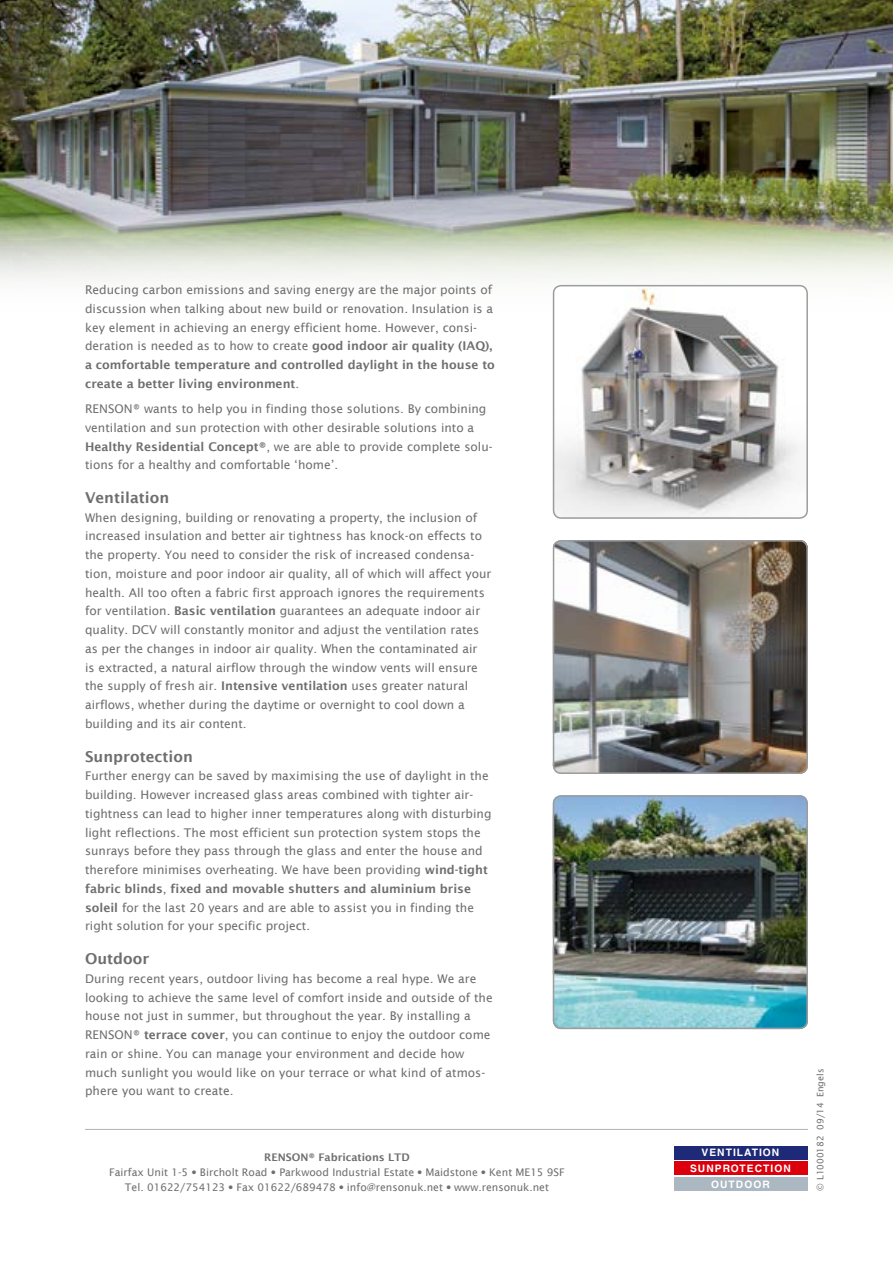
<style>
.page{position:relative;width:893px;height:1263px;background:#fff}
.page>*{position:absolute;margin:0;border:0;box-sizing:border-box;transform-origin:0 0}
.t1{font:600 15px "Lucida Sans";color:#6e6e6e}
.t2{font:12px/18.8px "Lucida Sans";color:#6e6e6e}
.t3{font:10.5px/15px "Lucida Sans";color:#6e6e6e;text-align:center}
.t4{font:700 10.2px/15.8px "Helvetica LT Std";letter-spacing:.1em;color:#fff;text-align:center}
.t5{font:9px "Lucida Sans";color:#6e6e6e}
.s1{font-weight:600}
.s2{font-family:"Helvetica Neue LT Std";font-weight:700}
</style>
<div class="page">
<img style="left:0;top:0;width:893px;height:212px">
<svg style="left:0;top:212px;width:893px;height:213px"></svg>
<img style="left:553px;top:285px;width:255px;height:234px">
<div style="left:553px;top:285px;width:255px;height:234px;border:2px solid #9c9c9d;border-radius:8px"></div>
<img style="left:553px;top:540px;width:255px;height:234px">
<div style="left:553px;top:540px;width:255px;height:234px;border:2px solid #9c9c9d;border-radius:8px"></div>
<img style="left:553px;top:798px;width:255px;height:231px">
<div style="left:553px;top:795px;width:255px;height:234px;border:2px solid #9c9c9d;border-radius:8px"></div>
<hr style="left:85px;top:1129px;width:723px;height:1px;background:#b1b2b3">
<div style="left:674px;top:1146px;width:134px;height:13px;background:#1e2a77"></div>
<div style="left:674px;top:1161px;width:134px;height:14px;background:#dc000c"></div>
<div style="left:674px;top:1177px;width:134px;height:14px;background:#abb8c1"></div>
<p class="t2" style="left:85px;top:280px;width:411px">Reducing carbon emissions and saving energy are the major points of discussion when talking about new build or renovation. Insulation is a key element in achieving an energy efficient home. However, consi&shy;deration is needed as to how to create <span class="s1">good indoor air quality (IAQ), a comfortable temperature and controlled daylight in the house to create a better living environment</span>.</p>
<p class="t2" style="left:85px;top:399px;width:409px">RENSON® wants to help you in finding those solutions. By combining ventilation and sun protection with other desirable solutions into a <span class="s1">Healthy Residential Concept®</span>, we are able to provide complete solu&shy;tions for a healthy and comfortable ‘home’.</p>
<p class="t1" style="left:85px;top:489px;width:86px">Ventilation</p>
<p class="t2" style="left:85px;top:508px;width:408px">When designing, building or renovating a property, the inclusion of increased insulation and better air tightness has knock-on effects to the property. You need to consider the risk of increased condensa&shy;tion, moisture and poor indoor air quality, all of which will affect your health. All too often a fabric first approach ignores the requirements for ventilation. <span class="s1">Basic ventilation</span> guarantees an adequate indoor air quality. DCV will constantly monitor and adjust the ventilation rates as per the changes in indoor air quality. When the contaminated air<br>is extracted, a natural airflow through the window vents will ensure the supply of fresh air. <span class="s1">Intensive ventilation</span> uses greater natural airflows, whether during the daytime or overnight to cool down a building and its air content.</p>
<p class="t1" style="left:85px;top:748px;width:109px">Sunprotection</p>
<p class="t2" style="left:85px;top:767px;width:408px">Further energy can be saved by maximising the use of daylight in the building. However increased glass areas combined with tighter air&shy;tightness can lead to higher inner temperatures along with disturbing light reflections. The most efficient sun protection system stops the sunrays before they pass through the glass and enter the house and therefore minimises overheating. We have been providing <span class="s1">wind-tight fabric blinds</span>, <span class="s1">fixed and movable shutters and aluminium brise soleil</span> for the last 20 years and are able to assist you in finding the right solution for your specific project.</p>
<p class="t1" style="left:85px;top:950px;width:66px">Outdoor</p>
<p class="t2" style="left:85px;top:969px;width:409px">During recent years, outdoor living has become a real hype. We are looking to achieve the same level of comfort inside and outside of the house not just in summer, but throughout the year. By installing a RENSON® <span class="s1">terrace cover</span>, you can continue to enjoy the outdoor come rain or shine. You can manage your environment and decide how much sunlight you would like on your terrace or what kind of atmos&shy;phere you want to create.</p>
<p class="t3" style="left:109px;top:1149px;width:457px"><span class="s1">RENSON® Fabrications LTD<br></span>Fairfax Unit 1-5 <span class="s2">•</span> Bircholt Road <span class="s2">•</span> Parkwood Industrial Estate <span class="s2">•</span> Maidstone <span class="s2">•</span> Kent ME15 9SF<br>Tel. 01622/754123 <span class="s2">•</span> Fax 01622/689478 <span class="s2">•</span> info@rensonuk.net <span class="s2">•</span> www.rensonuk.net</p>
<p class="t4" style="left:690px;top:1145px;width:102px">VENTILATION<br>SUNPROTECTION<br>OUTDOOR</p>
<p class="t5" style="left:815px;top:1191px;width:124px;rotate:-90deg">© L1000182 09/14 Engels</p>
</div>
